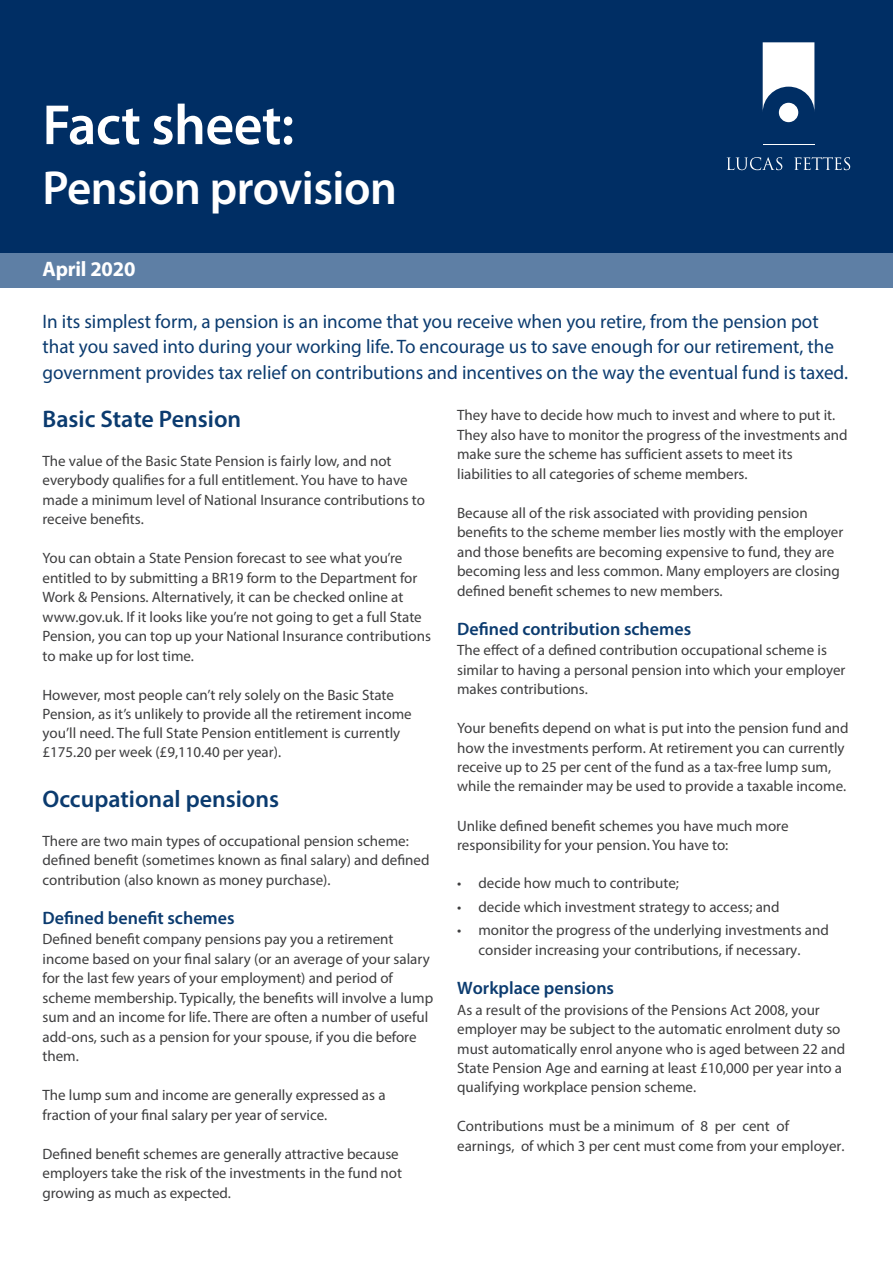
<style>
.page{position:relative;width:893px;height:1263px;background:#fff}
.page>*{position:absolute;margin:0;border:0;box-sizing:border-box;transform-origin:0 0}
.t1{font:600 57px "Myriad Pro";letter-spacing:-.01em;color:#fff}
.t2{font:600 48px "Myriad Pro";letter-spacing:-.01em;color:#fff}
.t3{font:600 24px "Myriad Pro";color:#0b3b6f}
.t4{font:700 21px "Myriad Pro";letter-spacing:-.01em;color:#fff}
.t5{font:19.5px/25.5px "Myriad Pro";color:#0b3b6f}
.t6{font:600 18px "Myriad Pro";color:#0b3b6f}
.t7{font:15px/19.5px "Myriad Pro";color:#3e3e3f}
</style>
<div class="page">
<div style="left:0;top:0;width:893px;height:285px;background:#002e64"></div>
<div style="left:0;top:253px;width:893px;height:34px;background:#5e7fa5"></div>
<svg style="left:727px;top:157px;width:55px;height:13px"></svg>
<svg style="left:794px;top:157px;width:56px;height:13px"></svg>
<svg style="left:763px;top:42px;width:51px;height:71px"></svg>
<div style="left:779px;top:103px;width:19px;height:19px;background:#fff;border-radius:50%"></div>
<hr style="left:763px;top:144px;width:51px;height:1px;background:#fff">
<p class="t1" style="left:43px;top:89px;width:253px">Fact sheet:</p>
<p class="t2" style="left:43px;top:157px;width:356px">Pension provision</p>
<p class="t4" style="left:43px;top:255px;width:94px">April 2020</p>
<p class="t5" style="left:43px;top:308px;width:807px">In its simplest form, a pension is an income that you receive when you retire, from the pension pot that you saved into during your working life. To encourage us to save enough for our retirement, the government provides tax relief on contributions and incentives on the way the eventual fund is taxed.</p>
<p class="t3" style="left:43px;top:404px;width:200px">Basic State Pension</p>
<p class="t7" style="left:43px;top:451px;width:384px">The value of the Basic State Pension is fairly low, and not everybody qualifies for a full entitlement. You have to have made a minimum level of National Insurance contributions to receive benefits.</p>
<p class="t7" style="left:43px;top:548px;width:390px">You can obtain a State Pension forecast to see what you’re entitled to by submitting a BR19 form to the Department for Work &amp; Pensions. Alternatively, it can be checked online at www.gov.uk. If it looks like you’re not going to get a full State Pension, you can top up your National Insurance contributions to make up for lost time.</p>
<p class="t7" style="left:43px;top:685px;width:371px;line-height:18.9px">However, most people can’t rely solely on the Basic State Pension, as it’s unlikely to provide all the retirement income you’ll need. The full State Pension entitlement is currently £175.20 per week (£9,110.40 per year).</p>
<p class="t3" style="left:43px;top:783px;width:238px">Occupational pensions</p>
<p class="t7" style="left:43px;top:830px;width:389px">There are two main types of occupational pension scheme: defined benefit (sometimes known as final salary) and defined contribution (also known as money purchase).</p>
<p class="t6" style="left:43px;top:906px;width:194px">Defined benefit schemes</p>
<p class="t7" style="left:43px;top:929px;width:392px">Defined benefit company pensions pay you a retirement income based on your final salary (or an average of your salary for the last few years of your employment) and period of scheme membership. Typically, the benefits will involve a lump sum and an income for life. There are often a number of useful add-ons, such as a pension for your spouse, if you die before them.</p>
<p class="t7" style="left:43px;top:1085px;width:345px">The lump sum and income are generally expressed as a fraction of your final salary per year of service.</p>
<p class="t7" style="left:43px;top:1144px;width:361px">Defined benefit schemes are generally attractive because employers take the risk of the investments in the fund not growing as much as expected.</p>
<p class="t7" style="left:457px;top:405px;width:392px">They have to decide how much to invest and where to put it.<br>They also have to monitor the progress of the investments and make sure the scheme has sufficient assets to meet its liabilities to all categories of scheme members.</p>
<p class="t7" style="left:457px;top:503px;width:388px">Because all of the risk associated with providing pension benefits to the scheme member lies mostly with the employer and those benefits are becoming expensive to fund, they are becoming less and less common. Many employers are closing defined benefit schemes to new members.</p>
<p class="t6" style="left:457px;top:617px;width:236px">Defined contribution schemes</p>
<p class="t7" style="left:457px;top:640px;width:390px">The effect of a defined contribution occupational scheme is similar to having a personal pension into which your employer makes contributions.</p>
<p class="t7" style="left:457px;top:718px;width:393px">Your benefits depend on what is put into the pension fund and how the investments perform. At retirement you can currently receive up to 25 per cent of the fund as a tax-free lump sum, while the remainder may be used to provide a taxable income.</p>
<p class="t7" style="left:457px;top:816px;width:333px">Unlike defined benefit schemes you have much more responsibility for your pension. You have to:</p>
<p class="t7" style="left:457px;top:873px;width:223px">• decide how much to contribute;</p>
<p class="t7" style="left:457px;top:897px;width:324px">• decide which investment strategy to access; and</p>
<p class="t7" style="left:457px;top:920px;width:373px;text-align:center">• monitor the progress of the underlying investments and consider increasing your contributions, if necessary.</p>
<p class="t6" style="left:457px;top:977px;width:158px">Workplace pensions</p>
<p class="t7" style="left:457px;top:1000px;width:389px">As a result of the provisions of the Pensions Act 2008, your employer may be subject to the automatic enrolment duty so must automatically enrol anyone who is aged between 22 and State Pension Age and earning at least £10,000 per year into a qualifying workplace pension scheme.</p>
<p class="t7" style="left:457px;top:1115px;width:389px">Contributions must be a minimum of 8 per cent of earnings, of which 3 per cent must come from your employer.</p>
</div>
